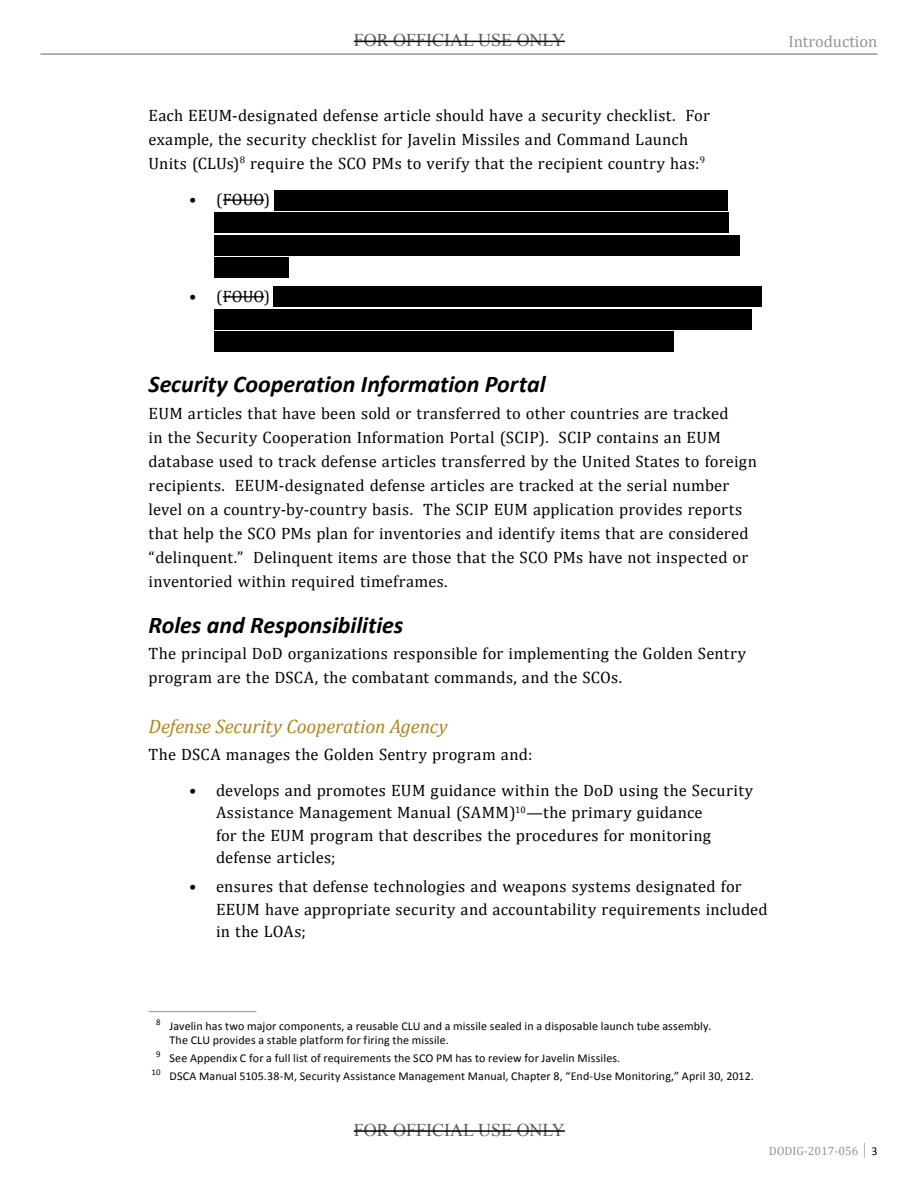
<style>
.page{position:relative;width:918px;height:1188px;background:#fff}
.page>*{position:absolute;margin:0;border:0;box-sizing:border-box;transform-origin:0 0}
.Heading_3{font:italic 700 24px "Calibri";letter-spacing:-.005em;color:#000}
.Heading_4{font:italic 19.5px "Cambria";letter-spacing:-.005em;color:#b0851e}
.t1{font:18px "Times New Roman";color:#58595b}
.Body{font:16.5px/24px "Cambria";letter-spacing:.015em;color:#000}
.t2{font:16.5px "Cambria";color:#939598}
.Footnote{font:12px/14.4px "Calibri";letter-spacing:.01em;color:#000}
.t3{font:12px "Cambria";color:#939598}
.s1{font-family:"Calibri";color:#000}
</style>
<div class="page">
<hr style="left:40px;top:53px;width:838px;height:2px;background:#939598">
<hr style="left:148px;top:1011px;width:108px;height:1px;background:#939598">
<div style="left:274px;top:190px;width:453px;height:20px;background:#000"></div>
<div style="left:214px;top:212px;width:515px;height:21px;background:#000"></div>
<div style="left:214px;top:235px;width:526px;height:20px;background:#000"></div>
<div style="left:214px;top:257px;width:75px;height:21px;background:#000"></div>
<div style="left:274px;top:287px;width:488px;height:20px;background:#000"></div>
<div style="left:214px;top:309px;width:538px;height:21px;background:#000"></div>
<div style="left:214px;top:332px;width:460px;height:20px;background:#000"></div>
<hr style="left:223px;top:199px;width:41px;height:2px;background:#000">
<hr style="left:223px;top:296px;width:41px;height:2px;background:#000">
<hr style="left:354px;top:41px;width:211px;height:1px;background:#000">
<hr style="left:354px;top:1130px;width:211px;height:2px;background:#000">
<p class="t1" style="left:354px;top:28px;width:213px">FOR OFFICIAL USE ONLY</p>
<p class="Body" style="left:148px;top:103px;width:563px">Each EEUM-designated defense article should have a security checklist. For example, the security checklist for Javelin Missiles and Command Launch<br>Units (CLUs)<sup>8</sup> require the SCO PMs to verify that the recipient country has:<sup>9</sup></p>
<p class="Body" style="left:189px;top:187px;width:83px">• (FOUO)</p>
<p class="t2" style="left:788px;top:31px;width:91px">Introduction</p>
<p class="Body" style="left:189px;top:284px;width:83px">• (FOUO)</p>
<p class="Heading_3" style="left:148px;top:367px;width:399px">Security Cooperation Information Portal</p>
<p class="Body" style="left:148px;top:401px;width:610px">EUM articles that have been sold or transferred to other countries are tracked<br>in the Security Cooperation Information Portal (SCIP). SCIP contains an EUM database used to track defense articles transferred by the United States to foreign recipients. EEUM-designated defense articles are tracked at the serial number level on a country-by-country basis. The SCIP EUM application provides reports that help the SCO PMs plan for inventories and identify items that are considered “delinquent.” Delinquent items are those that the SCO PMs have not inspected or inventoried within required timeframes.</p>
<p class="Heading_3" style="left:148px;top:608px;width:256px">Roles and Responsibilities</p>
<p class="Body" style="left:148px;top:642px;width:599px">The principal DoD organizations responsible for implementing the Golden Sentry program are the DSCA, the combatant commands, and the SCOs.</p>
<p class="Heading_4" style="left:148px;top:713px;width:301px">Defense Security Cooperation Agency</p>
<p class="Body" style="left:148px;top:742px;width:385px">The DSCA manages the Golden Sentry program and:</p>
<p class="Body" style="left:216px;top:779px;width:539px;line-height:22.5px;text-indent:-27px">• develops and promotes EUM guidance within the DoD using the Security Assistance Management Manual (SAMM)<sup>10</sup>—the primary guidance<br>for the EUM program that describes the procedures for monitoring defense articles;</p>
<p class="Body" style="left:216px;top:875px;width:553px;line-height:22.5px;text-indent:-27px">• ensures that defense technologies and weapons systems designated for<br>EEUM have appropriate security and accountability requirements included in the LOAs;</p>
<p class="Footnote" style="left:170px;top:1018px;width:543px;text-indent:-13px"><sup>8</sup> Javelin has two major components, a reusable CLU and a missile sealed in a disposable launch tube assembly.<br>The CLU provides a stable platform for firing the missile.</p>
<p class="Footnote" style="left:156px;top:1050px;width:466px"><sup>9</sup> See Appendix C for a full list of requirements the SCO PM has to review for Javelin Missiles.</p>
<p class="Footnote" style="left:152px;top:1068px;width:604px"><sup>10</sup> DSCA Manual 5105.38-M, Security Assistance Management Manual, Chapter 8, “End-Use Monitoring,” April 30, 2012.</p>
<p class="t1" style="left:354px;top:1117px;width:213px">FOR OFFICIAL USE ONLY</p>
<p class="t3" style="left:769px;top:1143px;width:110px">DODIG-2017-056 │ <span class="s1">3</span></p>
</div>
